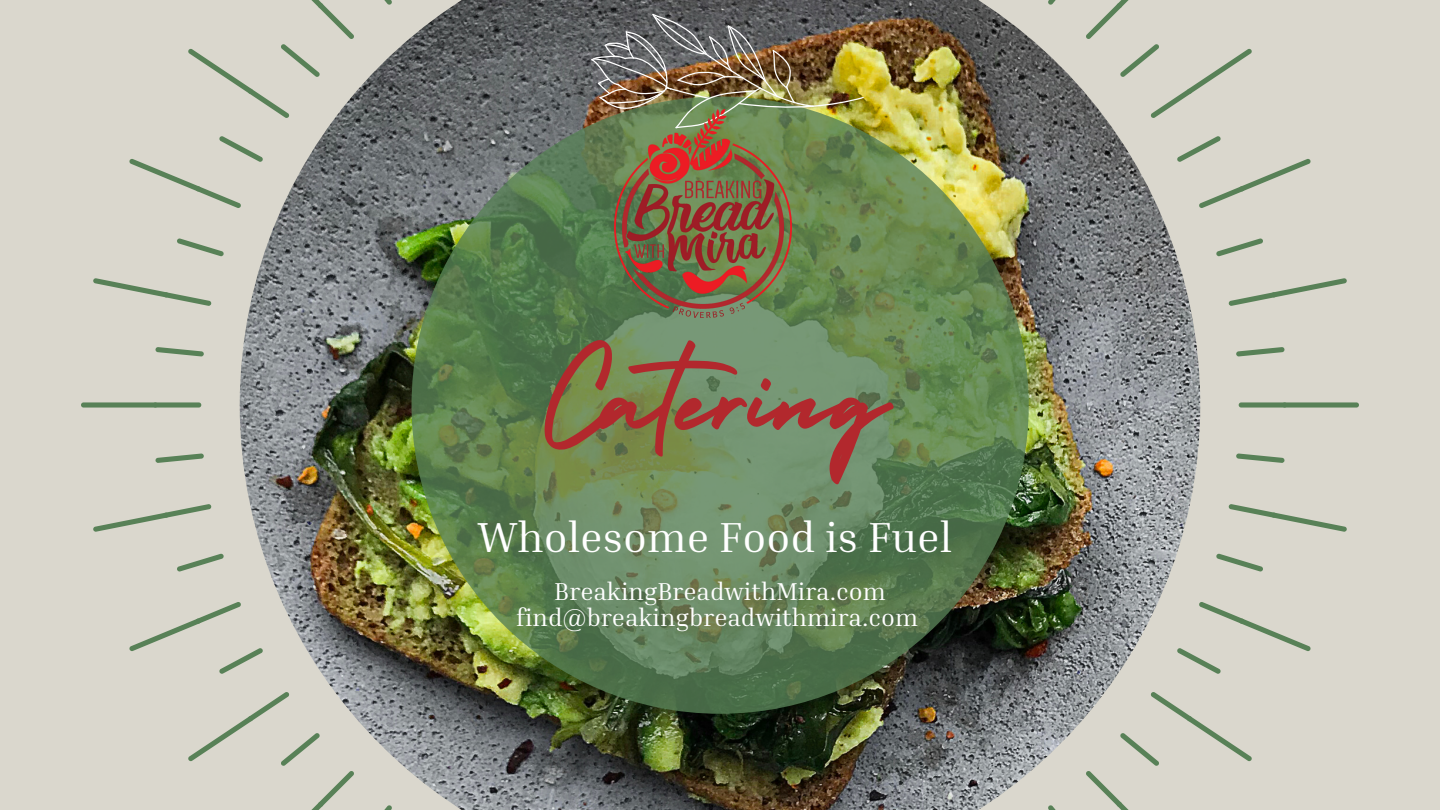
<style>
.page{position:relative;width:1440px;height:810px;background:#dad7cd}
.page>*{position:absolute;margin:0;border:0;box-sizing:border-box;transform-origin:0 0}
.t1{font:141.6px "Holiday";color:#b2282d}
.t2{font:43px "Inria Serif";color:#fff}
.t3{font:25px "Inria Serif";color:#fff}
</style>
<div class="page">
<div style="left:1282px;top:402px;width:77px;height:6px;background:#588157;border-radius:3px"></div>
<div style="left:1239px;top:402px;width:48px;height:6px;background:#588157;border-radius:3px"></div>
<svg style="left:1236px;top:347px;width:49px;height:9px"></svg>
<svg style="left:1236px;top:453px;width:49px;height:10px"></svg>
<svg style="left:1229px;top:278px;width:118px;height:28px"></svg>
<svg style="left:1229px;top:504px;width:118px;height:28px"></svg>
<svg style="left:1216px;top:238px;width:47px;height:18px"></svg>
<svg style="left:1216px;top:553px;width:47px;height:18px"></svg>
<svg style="left:1200px;top:136px;width:111px;height:72px"></svg>
<svg style="left:1200px;top:602px;width:111px;height:72px"></svg>
<svg style="left:1200px;top:48px;width:52px;height:40px"></svg>
<svg style="left:1200px;top:722px;width:52px;height:40px"></svg>
<svg style="left:188px;top:48px;width:52px;height:40px"></svg>
<svg style="left:188px;top:722px;width:52px;height:40px"></svg>
<svg style="left:177px;top:553px;width:47px;height:18px"></svg>
<svg style="left:177px;top:238px;width:47px;height:18px"></svg>
<svg style="left:155px;top:347px;width:49px;height:9px"></svg>
<svg style="left:155px;top:453px;width:49px;height:10px"></svg>
<div style="left:153px;top:402px;width:48px;height:6px;background:#588157;border-radius:3px"></div>
<svg style="left:129px;top:136px;width:111px;height:72px"></svg>
<svg style="left:129px;top:602px;width:111px;height:72px"></svg>
<svg style="left:93px;top:278px;width:118px;height:28px"></svg>
<svg style="left:93px;top:504px;width:118px;height:28px"></svg>
<div style="left:81px;top:402px;width:77px;height:6px;background:#588157;border-radius:3px"></div>
<img style="left:240px;top:0;width:960px;height:810px">
<svg style="left:412px;top:97px;width:617px;height:617px;background:#648457"></svg>
<img style="left:591px;top:2px;width:273px;height:142px">
<img style="left:615px;top:109px;width:177px;height:209px">
<p class="t1" style="left:540px;top:287px;width:349px">Catering</p>
<p class="t2" style="left:478px;top:510px;width:476px">Wholesome Food is Fuel</p>
<p class="t3" style="left:554px;top:576px;width:333px">BreakingBreadwithMira.com</p>
<p class="t3" style="left:516px;top:601px;width:403px">find@breakingbreadwithmira.com</p>
</div>
